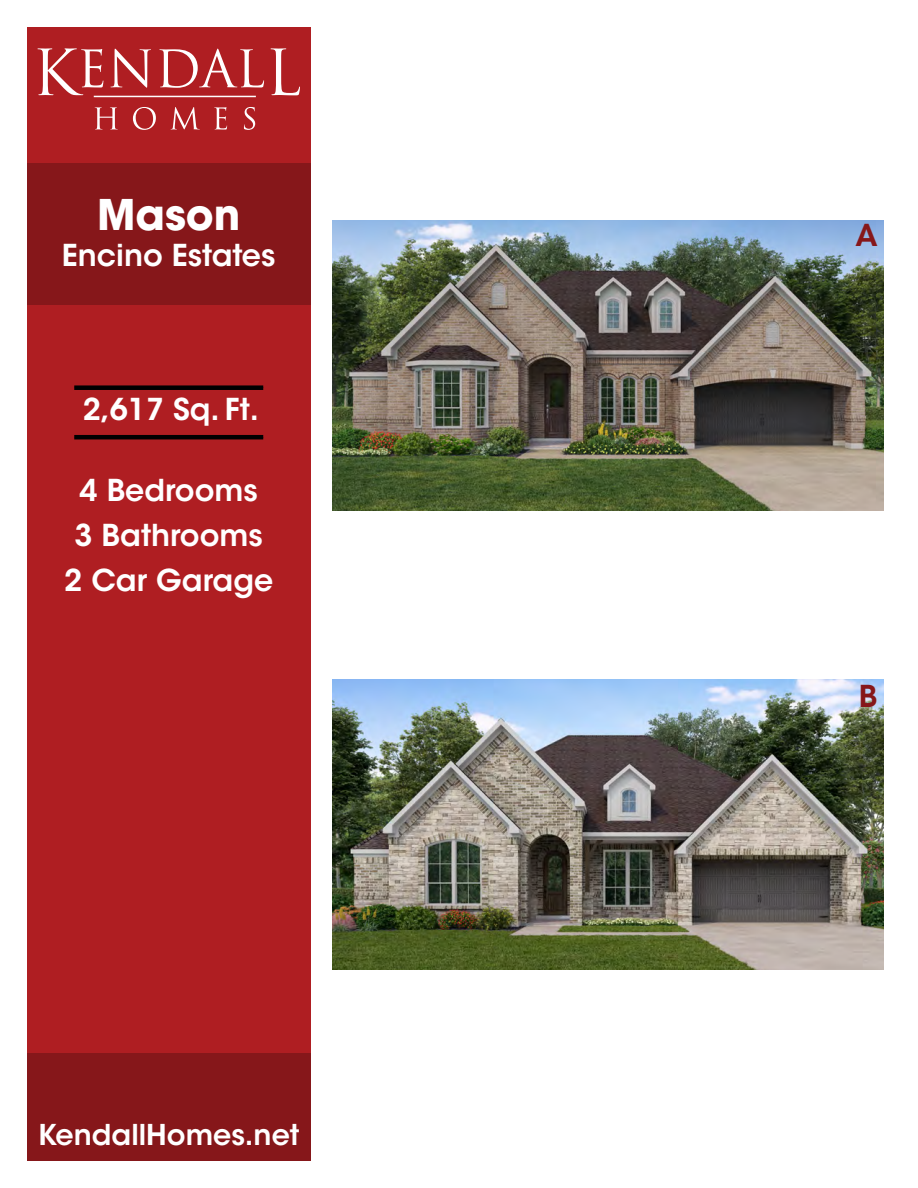
<style>
.page{position:relative;width:918px;height:1188px;background:#fff}
.page>*{position:absolute;margin:0;border:0;box-sizing:border-box;transform-origin:0 0}
.t1{font:700 42px "ITC Avant Garde Std";color:#fff}
.t2{font:600 30px/45px "ITC Avant Garde Std";color:#fff;text-align:center}
.t3{font:600 30px "ITC Avant Garde Std";color:#86171a}
.t4{font:600 28.5px "ITC Avant Garde Std";color:#fff}
</style>
<div class="page">
<img style="left:333px;top:680px;width:550px;height:290px">
<img style="left:333px;top:220px;width:550px;height:290px">
<div style="left:27px;top:27px;width:283px;height:1134px;background:#af1e22"></div>
<div style="left:27px;top:163px;width:283px;height:141px;background:#86171a"></div>
<div style="left:27px;top:1053px;width:283px;height:108px;background:#86171a"></div>
<div style="left:74px;top:385px;width:189px;height:5px;background:#000001"></div>
<hr style="left:74px;top:435px;width:189px;height:4px;background:#000001">
<svg style="left:271px;top:48px;width:29px;height:47px"></svg>
<svg style="left:38px;top:48px;width:65px;height:47px"></svg>
<svg style="left:111px;top:49px;width:40px;height:39px"></svg>
<svg style="left:159px;top:49px;width:105px;height:39px"></svg>
<svg style="left:95px;top:107px;width:22px;height:22px"></svg>
<svg style="left:133px;top:107px;width:23px;height:23px"></svg>
<svg style="left:172px;top:107px;width:27px;height:22px"></svg>
<svg style="left:214px;top:107px;width:13px;height:23px"></svg>
<svg style="left:244px;top:107px;width:11px;height:23px"></svg>
<hr style="left:94px;top:96px;width:162px;height:1px;background:#fff">
<h1 class="t1" style="left:97px;top:187px;width:145px">Mason</h1>
<p class="t2" style="left:62px;top:233px;width:215px">Encino Estates</p>
<p class="t2" style="left:83px;top:387px;width:178px">2,617 Sq. Ft.</p>
<p class="t2" style="left:64px;top:468px;width:210px">4 Bedrooms<br>3 Bathrooms<br>2 Car Garage</p>
<p class="t4" style="left:38px;top:1117px;width:263px">KendallHomes.net</p>
<p class="t3" style="left:855px;top:216px;width:24px">A</p>
<p class="t3" style="left:859px;top:677px;width:20px">B</p>
</div>
